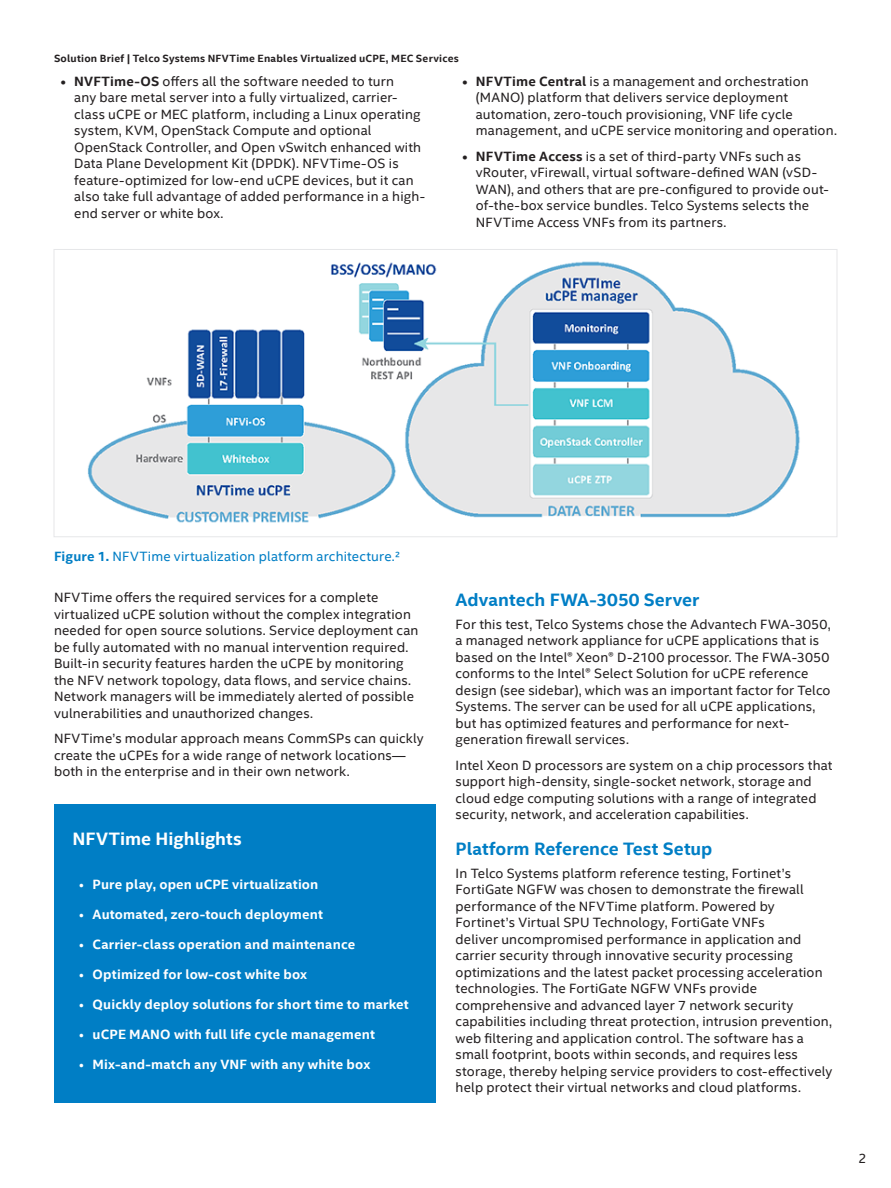
<style>
.page{position:relative;width:891px;height:1188px;background:#fff}
.page>*{position:absolute;margin:0;border:0;box-sizing:border-box;transform-origin:0 0}
.CopyHeaderBlue{font:700 18px "Intel Clear";color:#007ec5}
.CopyHeaderBlue-2{font:700 18px "Intel Clear";color:#fff}
.MainCopy___Caption{font:13.5px/16.5px "Intel Clear";letter-spacing:.01em;color:#231f20}
.t1{font:700 13.5px "Intel Clear";letter-spacing:.01em;color:#fff}
.MainCopy___Caption-2{font:13.5px "Intel Clear";letter-spacing:.01em;color:#007ec5}
.t2{font:700 10.5px "Intel Clear";letter-spacing:.02em;color:#231f20}
.s1{font-weight:700}
.s2{font-weight:400}
</style>
<div class="page">
<div style="left:54px;top:805px;width:381px;height:298px;background:#007ec5"></div>
<img style="left:87px;top:261px;width:713px;height:262px">
<p class="t2" style="left:54px;top:51px;width:406px">Solution Brief | Telco Systems NFVTime Enables Virtualized uCPE, MEC Services</p>
<p class="MainCopy___Caption" style="left:74px;top:72px;width:352px;text-indent:-14px"><span class="s1">• NVFTime-OS</span> offers all the software needed to turn<br>any bare metal server into a fully virtualized, carrier&shy;class uCPE or MEC platform, including a Linux operating system, KVM, OpenStack Compute and optional OpenStack Controller, and Open vSwitch enhanced with Data Plane Development Kit (DPDK). NFVTime-OS is feature-optimized for low-end uCPE devices, but it can also take full advantage of added performance in a high&shy;end server or white box.</p>
<p class="MainCopy___Caption" style="left:476px;top:72px;width:363px;text-indent:-14px"><span class="s1">• NFVTime Central</span> is a management and orchestration (MANO) platform that delivers service deployment automation, zero-touch provisioning, VNF life cycle management, and uCPE service monitoring and operation.</p>
<p class="MainCopy___Caption" style="left:476px;top:147px;width:355px;text-indent:-14px"><span class="s1">• NFVTime Access</span> is a set of third-party VNFs such as vRouter, vFirewall, virtual software-defined WAN (vSD-WAN), and others that are pre-configured to provide out&shy;of-the-box service bundles. Telco Systems selects the</p>
<p class="MainCopy___Caption" style="left:476px;top:213px;width:252px">NFVTime Access VNFs from its partners.</p>
<p class="MainCopy___Caption-2" style="left:54px;top:547px;width:348px"><span class="s1">Figure 1.</span> NFVTime virtualization platform architecture.2</p>
<p class="MainCopy___Caption" style="left:54px;top:589px;width:366px">NFVTime offers the required services for a complete virtualized uCPE solution without the complex integration needed for open source solutions. Service deployment can be fully automated with no manual intervention required.<br>Built-in security features harden the uCPE by monitoring the NFV network topology, data flows, and service chains.<br>Network managers will be immediately alerted of possible vulnerabilities and unauthorized changes.</p>
<p class="MainCopy___Caption" style="left:54px;top:730px;width:371px">NFVTime’s modular approach means CommSPs can quickly create the uCPEs for a wide range of network locations— both in the enterprise and in their own network.</p>
<p class="CopyHeaderBlue-2" style="left:72px;top:827px;width:171px">NFVTime Highlights</p>
<p class="t1" style="left:79px;top:875px;width:241px"><span class="s2">•</span> Pure play, open uCPE virtualization</p>
<p class="t1" style="left:79px;top:905px;width:246px"><span class="s2">•</span> Automated, zero-touch deployment</p>
<p class="t1" style="left:79px;top:935px;width:278px"><span class="s2">•</span> Carrier-class operation and maintenance</p>
<p class="t1" style="left:79px;top:965px;width:230px"><span class="s2">•</span> Optimized for low-cost white box</p>
<p class="t1" style="left:79px;top:995px;width:331px"><span class="s2">•</span> Quickly deploy solutions for short time to market</p>
<p class="t1" style="left:79px;top:1025px;width:297px"><span class="s2">•</span> uCPE MANO with full life cycle management</p>
<p class="t1" style="left:79px;top:1055px;width:293px"><span class="s2">•</span> Mix-and-match any VNF with any white box</p>
<p class="CopyHeaderBlue" style="left:456px;top:587px;width:245px">Advantech FWA-3050 Server</p>
<p class="MainCopy___Caption" style="left:456px;top:616px;width:377px">For this test, Telco Systems chose the Advantech FWA-3050, a managed network appliance for uCPE applications that is based on the Intel® Xeon® D-2100 processor. The FWA-3050 conforms to the Intel® Select Solution for uCPE reference design (see sidebar), which was an important factor for Telco Systems. The server can be used for all uCPE applications, but has optimized features and performance for next&shy;generation firewall services.</p>
<p class="MainCopy___Caption" style="left:456px;top:757px;width:378px">Intel Xeon D processors are system on a chip processors that support high-density, single-socket network, storage and cloud edge computing solutions with a range of integrated security, network, and acceleration capabilities.</p>
<p class="CopyHeaderBlue" style="left:456px;top:836px;width:258px">Platform Reference Test Setup</p>
<p class="MainCopy___Caption" style="left:456px;top:864px;width:378px">In Telco Systems platform reference testing, Fortinet’s FortiGate NGFW was chosen to demonstrate the firewall performance of the NFVTime platform. Powered by Fortinet’s Virtual SPU Technology, FortiGate VNFs<br>deliver uncompromised performance in application and carrier security through innovative security processing optimizations and the latest packet processing acceleration technologies. The FortiGate NGFW VNFs provide comprehensive and advanced layer 7 network security capabilities including threat protection, intrusion prevention, web filtering and application control. The software has a small footprint, boots within seconds, and requires less storage, thereby helping service providers to cost-effectively help protect their virtual networks and cloud platforms.</p>
<p class="MainCopy___Caption" style="left:858px;top:1150px;width:10px">2</p>
</div>
